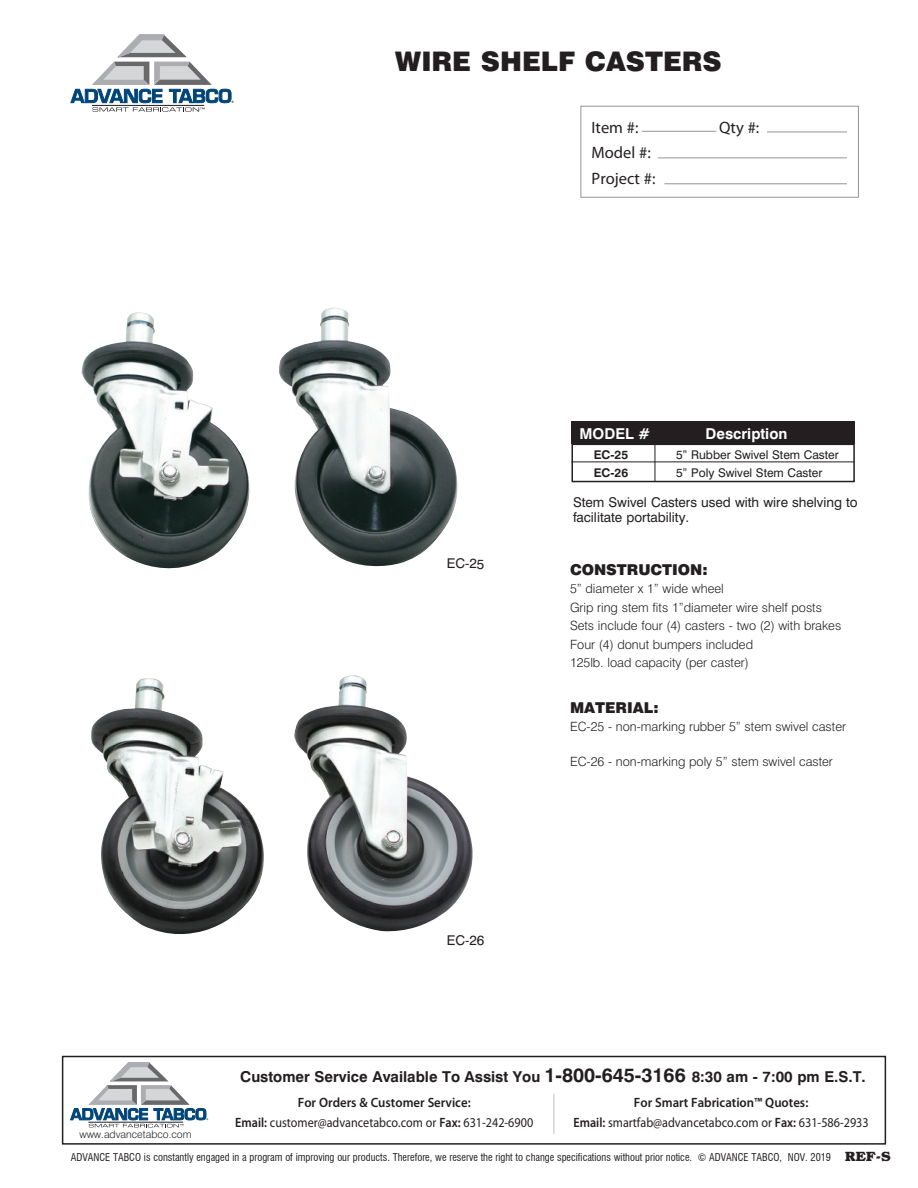
<style>
.page{position:relative;width:918px;height:1188px;background:#fff}
.page>*{position:absolute;margin:0;border:0;box-sizing:border-box;transform-origin:0 0}
.t1{font:900 27px "Swiss 721 BT";color:#231f20}
.t2{font:16.5px/25.5px "Myriad Pro";color:#231f20}
.t3{font:700 15px "Swiss 721 BT";color:#231f20}
.Features{font:900 15px "Swiss 721 BT";color:#231f20}
.t4{font:700 15px "Swiss 721 BT";color:#fff}
.t5{font:13.5px/19.5px "Myriad Pro";color:#231f20;text-align:center;scale:.9 1}
.t6{font:13.5px/15px "Swiss 721 BT";color:#231f20}
.t7{font:700 13.5px "Bookman";color:#231f20}
.Feature_Copy{font:300 12.75px "Swiss 721 BT";color:#231f20}
.t8{font:12px "Swiss 721 BT";color:#231f20}
.t9{font:700 12px "Swiss 721 BT";color:#231f20}
.t10{font:condensed 10.5px "Swiss 721 BT";color:#231f20}
.t11{font:300 10.5px "Swiss 721 BT";color:#231f20}
.s1{font-size:19.5px}
.s2{font-weight:600}
</style>
<div class="page">
<div style="left:580px;top:106px;width:279px;height:92px;background:#fff;border:1px solid #939598"></div>
<hr style="left:767px;top:132px;width:80px;height:1px;background:#939598">
<hr style="left:642px;top:131px;width:74px;height:1px;background:#939598">
<hr style="left:658px;top:158px;width:189px;height:1px;background:#939598">
<hr style="left:664px;top:184px;width:183px;height:1px;background:#939598">
<div style="left:62px;top:1056px;width:824px;height:89px;border:2px solid #231f20"></div>
<svg style="left:70px;top:1062px;width:138px;height:65px"></svg>
<hr style="left:554px;top:1094px;width:1px;height:40px;background:#231f20">
<img style="left:81px;top:308px;width:377px;height:261px">
<img style="left:91px;top:675px;width:382px;height:260px">
<svg style="left:70px;top:34px;width:164px;height:78px"></svg>
<div style="left:572px;top:444px;width:283px;height:38px;border:2px solid #231f20"></div>
<hr style="left:572px;top:462px;width:282px;height:1px;background:#231f20">
<div style="left:572px;top:421px;width:283px;height:23px;background:#231f20"></div>
<hr style="left:655px;top:444px;width:1px;height:37px;background:#231f20">
<p class="t1" style="left:395px;top:45px;width:328px">WIRE SHELF CASTERS</p>
<p class="t2" style="left:592px;top:114px;width:48px">Item #:</p>
<p class="t2" style="left:719px;top:114px;width:42px">Qty #:</p>
<p class="t2" style="left:592px;top:140px;width:65px">Model #:<br>Project #:</p>
<p class="t4" style="left:580px;top:424px;width:72px">MODEL #</p>
<p class="t4" style="left:706px;top:424px;width:83px">Description</p>
<p class="t9" style="left:594px;top:448px;width:36px">EC-25</p>
<p class="t8" style="left:676px;top:448px;width:164px">5” Rubber Swivel Stem Caster</p>
<p class="t9" style="left:594px;top:466px;width:36px">EC-26</p>
<p class="t8" style="left:676px;top:466px;width:148px">5” Poly Swivel Stem Caster</p>
<p class="t6" style="left:447px;top:556px;width:39px">EC-25</p>
<p class="t6" style="left:447px;top:933px;width:39px">EC-26</p>
<p class="t6" style="left:573px;top:495px;width:286px">Stem Swivel Casters used with wire shelving to facilitate portability.</p>
<p class="Features" style="left:570px;top:560px;width:139px">CONSTRUCTION:</p>
<p class="Feature_Copy" style="left:570px;top:581px;width:155px">5” diameter x 1” wide wheel</p>
<p class="Feature_Copy" style="left:570px;top:599px;width:254px">Grip ring stem fits 1”diameter wire shelf posts</p>
<p class="Feature_Copy" style="left:570px;top:618px;width:273px">Sets include four (4) casters - two (2) with brakes</p>
<p class="Feature_Copy" style="left:570px;top:637px;width:185px">Four (4) donut bumpers included</p>
<p class="Feature_Copy" style="left:570px;top:655px;width:180px">125lb. load capacity (per caster)</p>
<p class="Features" style="left:570px;top:698px;width:90px">MATERIAL:</p>
<p class="Feature_Copy" style="left:570px;top:719px;width:278px">EC-25 - non-marking rubber 5” stem swivel caster</p>
<p class="Feature_Copy" style="left:570px;top:754px;width:264px">EC-26 - non-marking poly 5” stem swivel caster</p>
<p class="t11" style="left:79px;top:1128px;width:114px">www.advancetabco.com</p>
<p class="t3" style="left:240px;top:1067px;width:627px">Customer Service Available To Assist You <span class="s1">1-800-645-3166</span> 8:30 am - 7:00 pm E.S.T.</p>
<p class="t5" style="left:235px;top:1093px;width:333px"><span class="s2">For Orders &amp; Customer Service:<br>Email:</span> customer@advancetabco.com or <span class="s2">Fax:</span> 631-242-6900</p>
<p class="t5" style="left:574px;top:1093px;width:329px"><span class="s2">For Smart Fabrication™ Quotes:<br>Email:</span> smartfab@advancetabco.com or <span class="s2">Fax:</span> 631-586-2933</p>
<p class="t10" style="left:71px;top:1151px;width:762px">ADVANCE TABCO is constantly engaged in a program of improving our products. Therefore, we reserve the right to change specifications without prior notice. © ADVANCE TABCO, NOV. 2019</p>
<p class="t7" style="left:845px;top:1148px;width:47px">REF-S</p>
</div>
